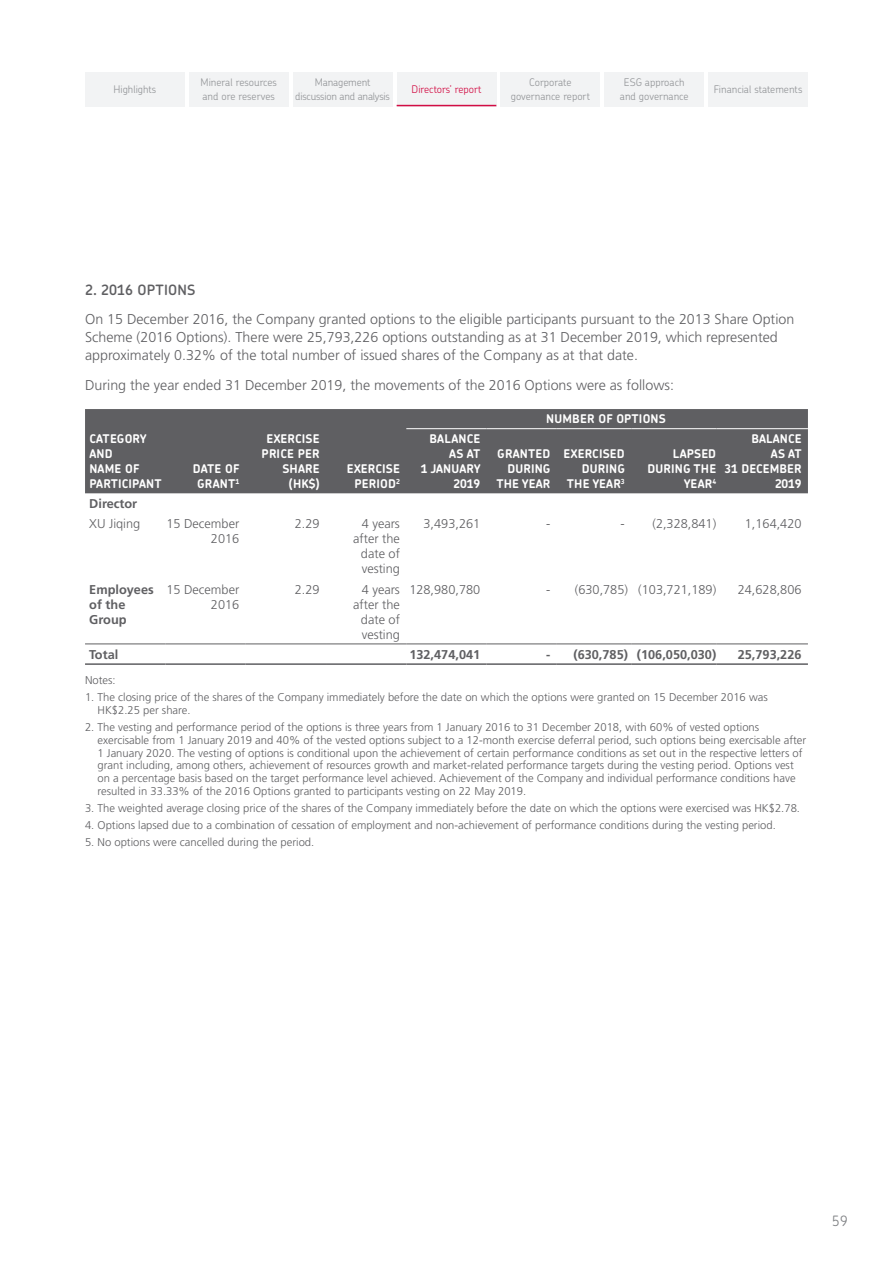
<style>
.page{position:relative;width:893px;height:1263px;background:#fff}
.page>*{position:absolute;margin:0;border:0;box-sizing:border-box;transform-origin:0 0}
.t1{font:300 14.25px/18px "Frutiger LT";color:#5f5f62}
.t2{font:600 14.25px "Chevin Std";letter-spacing:.015em;color:#5f5f62}
.t3{font:300 14.25px "Chevin Std";color:#7d7f82}
.t4{font:300 12.75px/15px "Frutiger LT";color:#5f5f62;text-align:right}
.t5{font:700 12.75px/15px "Frutiger LT";color:#5f5f62}
.t6{font:700 12px/15px "Chevin Std";letter-spacing:.015em;color:#fff;text-align:right}
.t7{font:300 11.25px/12.8px "Frutiger LT";color:#5f5f62}
.t8{font:300 10.5px/13.5px "Chevin Std";color:#939598;text-align:center}
.t9{font:300 10.5px/13.5px "Chevin Std";letter-spacing:-.02em;color:#939598;text-align:center}
.t10{font:300 10.5px "Chevin Std";color:#d20d44}
</style>
<div class="page">
<div style="left:85px;top:72px;width:100px;height:34px;background:#f2f3f4"></div>
<div style="left:189px;top:72px;width:100px;height:34px;background:#f2f3f4"></div>
<div style="left:293px;top:72px;width:99px;height:34px;background:#f2f3f4"></div>
<div style="left:397px;top:72px;width:99px;height:34px;background:#f2f3f4"></div>
<div style="left:500px;top:72px;width:100px;height:34px;background:#f2f3f4"></div>
<div style="left:604px;top:72px;width:100px;height:34px;background:#f2f3f4"></div>
<div style="left:708px;top:72px;width:100px;height:34px;background:#f2f3f4"></div>
<hr style="left:397px;top:105px;width:99px;height:1px;background:#d20d44">
<div style="left:85px;top:409px;width:723px;height:84px;background:#5f5f62"></div>
<hr style="left:406px;top:428px;width:81px;height:1px;background:#fff">
<hr style="left:487px;top:428px;width:70px;height:1px;background:#fff">
<hr style="left:557px;top:428px;width:74px;height:1px;background:#fff">
<hr style="left:631px;top:428px;width:85px;height:1px;background:#fff">
<hr style="left:716px;top:428px;width:92px;height:1px;background:#fff">
<hr style="left:85px;top:644px;width:80px;height:1px;background:#5f5f62">
<hr style="left:165px;top:644px;width:81px;height:1px;background:#5f5f62">
<hr style="left:246px;top:644px;width:80px;height:1px;background:#5f5f62">
<hr style="left:326px;top:644px;width:80px;height:1px;background:#5f5f62">
<hr style="left:406px;top:644px;width:81px;height:1px;background:#5f5f62">
<hr style="left:487px;top:644px;width:70px;height:1px;background:#5f5f62">
<hr style="left:716px;top:644px;width:92px;height:1px;background:#5f5f62">
<hr style="left:85px;top:663px;width:80px;height:2px;background:#5f5f62">
<hr style="left:165px;top:663px;width:81px;height:2px;background:#5f5f62">
<hr style="left:246px;top:663px;width:80px;height:2px;background:#5f5f62">
<hr style="left:326px;top:663px;width:80px;height:2px;background:#5f5f62">
<hr style="left:406px;top:663px;width:81px;height:2px;background:#5f5f62">
<hr style="left:487px;top:663px;width:70px;height:2px;background:#5f5f62">
<hr style="left:716px;top:663px;width:92px;height:2px;background:#5f5f62">
<hr style="left:557px;top:663px;width:74px;height:2px;background:#5f5f62">
<hr style="left:557px;top:644px;width:74px;height:1px;background:#5f5f62">
<hr style="left:631px;top:663px;width:85px;height:2px;background:#5f5f62">
<hr style="left:631px;top:644px;width:85px;height:1px;background:#5f5f62">
<p class="t8" style="left:113px;top:82px;width:44px">Highlights</p>
<p class="t8" style="left:201px;top:76px;width:78px;text-align:left">Mineral resources and ore reserves</p>
<p class="t9" style="left:295px;top:76px;width:96px">Management discussion and analysis</p>
<p class="t10" style="left:412px;top:82px;width:71px">Directors’ report</p>
<p class="t8" style="left:511px;top:76px;width:81px">Corporate governance report</p>
<p class="t8" style="left:620px;top:76px;width:70px">ESG approach and governance</p>
<p class="t8" style="left:714px;top:82px;width:90px">Financial statements</p>
<p class="t2" style="left:85px;top:280px;width:112px">2. 2016 OPTIONS</p>
<p class="t1" style="left:85px;top:310px;width:711px">On 15 December 2016, the Company granted options to the eligible participants pursuant to the 2013 Share Option<br>Scheme (2016 Options). There were 25,793,226 options outstanding as at 31 December 2019, which represented approximately 0.32% of the total number of issued shares of the Company as at that date.</p>
<p class="t1" style="left:85px;top:377px;width:590px">During the year ended 31 December 2019, the movements of the 2016 Options were as follows:</p>
<p class="t6" style="left:546px;top:411px;width:121px">NUMBER OF OPTIONS</p>
<p class="t6" style="left:89px;top:431px;width:74px;text-align:left">CATEGORY<br>AND<br>NAME OF<br>PARTICIPANT</p>
<p class="t6" style="left:421px;top:431px;width:61px">BALANCE<br>AS AT<br>1 JANUARY<br>2019</p>
<p class="t6" style="left:725px;top:431px;width:79px">BALANCE<br>AS AT<br>31 DECEMBER<br>2019</p>
<p class="t6" style="left:262px;top:431px;width:59px">EXERCISE<br>PRICE PER<br>SHARE (HK$)</p>
<p class="t6" style="left:496px;top:446px;width:56px">GRANTED<br>DURING<br>THE YEAR</p>
<p class="t6" style="left:564px;top:446px;width:63px">EXERCISED<br>DURING<br>THE YEAR<sup>3</sup></p>
<p class="t6" style="left:647px;top:446px;width:70px">LAPSED<br>DURING THE<br>YEAR<sup>4</sup></p>
<p class="t6" style="left:193px;top:461px;width:48px;text-align:center">DATE OF<br>GRANT<sup>1</sup></p>
<p class="t6" style="left:347px;top:461px;width:55px">EXERCISE<br>PERIOD<sup>2</sup></p>
<p class="t5" style="left:89px;top:496px;width:49px">Director</p>
<p class="t4" style="left:89px;top:517px;width:53px">XU Jiqing</p>
<p class="t4" style="left:166px;top:517px;width:74px">15 December<br>2016</p>
<p class="t4" style="left:295px;top:517px;width:26px">2.29</p>
<p class="t4" style="left:353px;top:517px;width:48px">4 years after the date of vesting</p>
<p class="t4" style="left:424px;top:517px;width:58px">3,493,261</p>
<p class="t4" style="left:546px;top:517px;width:6px">-</p>
<p class="t4" style="left:621px;top:517px;width:97px">- (2,328,841)</p>
<p class="t4" style="left:745px;top:517px;width:58px">1,164,420</p>
<p class="t5" style="left:89px;top:582px;width:66px">Employees of the<br>Group</p>
<p class="t4" style="left:166px;top:582px;width:74px">15 December<br>2016</p>
<p class="t4" style="left:295px;top:582px;width:26px">2.29</p>
<p class="t4" style="left:353px;top:582px;width:48px">4 years after the date of vesting</p>
<p class="t4" style="left:409px;top:582px;width:72px">128,980,780</p>
<p class="t4" style="left:546px;top:582px;width:172px">- (630,785) (103,721,189)</p>
<p class="t4" style="left:738px;top:582px;width:65px">24,628,806</p>
<p class="t5" style="left:89px;top:647px;width:31px">Total</p>
<p class="t5" style="left:409px;top:647px;width:72px">132,474,041</p>
<p class="t5" style="left:546px;top:647px;width:172px">- (630,785) (106,050,030)</p>
<p class="t5" style="left:738px;top:647px;width:65px">25,793,226</p>
<p class="t7" style="left:85px;top:674px;width:32px">Notes:</p>
<p class="t7" style="left:98px;top:691px;width:672px;text-indent:-13px">1. The closing price of the shares of the Company immediately before the date on which the options were granted on 15 December 2016 was<br>HK$2.25 per share.</p>
<p class="t7" style="left:98px;top:721px;width:710px;text-indent:-13px">2. The vesting and performance period of the options is three years from 1 January 2016 to 31 December 2018, with 60% of vested options exercisable from 1 January 2019 and 40% of the vested options subject to a 12-month exercise deferral period, such options being exercisable after 1 January 2020. The vesting of options is conditional upon the achievement of certain performance conditions as set out in the respective letters of grant including, among others, achievement of resources growth and market-related performance targets during the vesting period. Options vest on a percentage basis based on the target performance level achieved. Achievement of the Company and individual performance conditions have resulted in 33.33% of the 2016 Options granted to participants vesting on 22 May 2019.</p>
<p class="t7" style="left:85px;top:802px;width:716px">3. The weighted average closing price of the shares of the Company immediately before the date on which the options were exercised was HK$2.78.</p>
<p class="t7" style="left:85px;top:819px;width:692px">4. Options lapsed due to a combination of cessation of employment and non-achievement of performance conditions during the vesting period.</p>
<p class="t7" style="left:85px;top:836px;width:231px">5. No options were cancelled during the period.</p>
<p class="t3" style="left:832px;top:1211px;width:17px">59</p>
</div>
